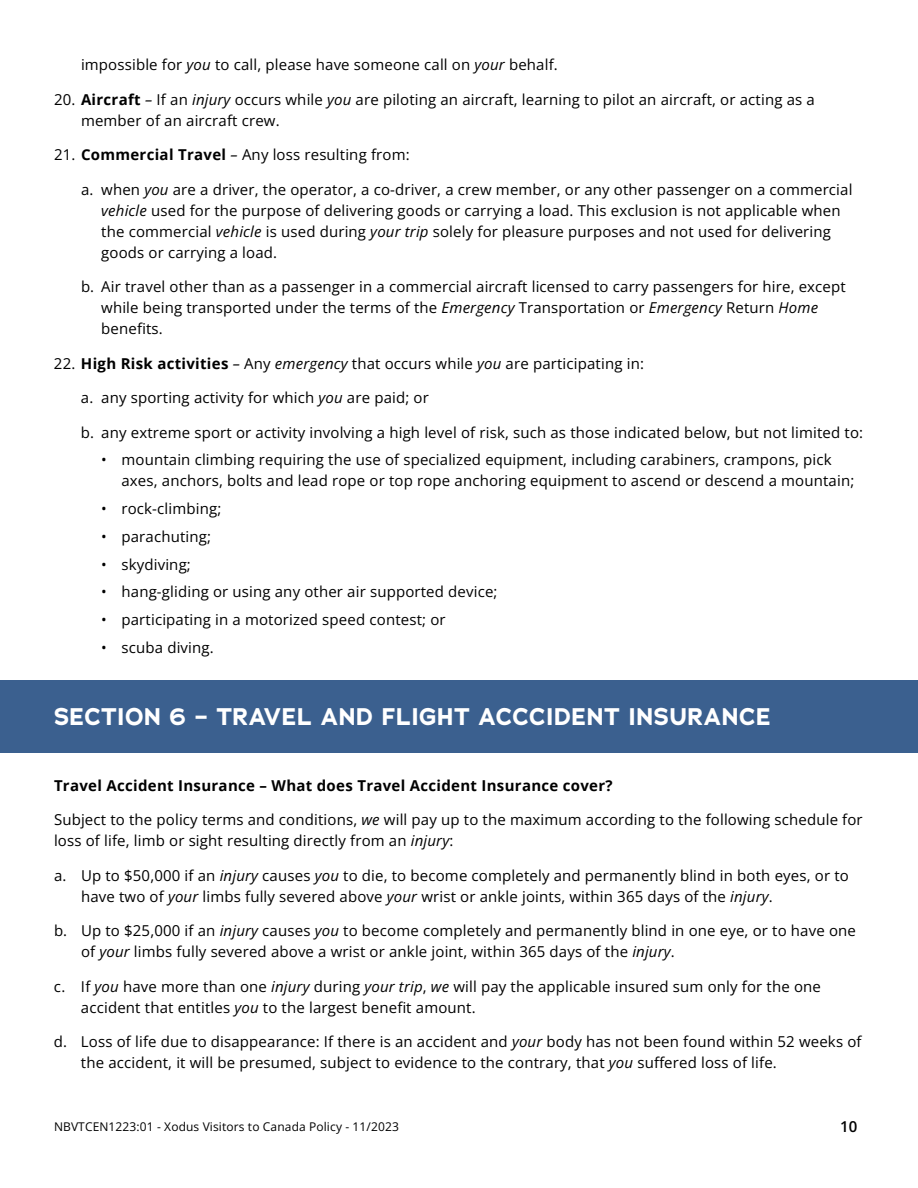
<style>
.page{position:relative;width:918px;height:1188px;background:#fff}
.page>*{position:absolute;margin:0;border:0;box-sizing:border-box;transform-origin:0 0}
.t1{font:700 24px "Adrianna";letter-spacing:.02em;color:#fff}
.t2{font:15px/21px "Open Sans";letter-spacing:.01em;color:#000}
.t3{font:700 15px "Open Sans";letter-spacing:.02em;color:#000}
.t4{font:12px "Open Sans";letter-spacing:.01em;color:#000}
.s1{font-style:italic}
.s2{font-weight:700}
</style>
<div class="page">
<div style="left:0;top:680px;width:918px;height:72px;background:#3b608f"></div>
<p class="t2" style="left:81px;top:54px;width:478px">impossible for <span class="s1">you</span> to call, please have someone call on <span class="s1">your</span> behalf.</p>
<p class="t2" style="left:81px;top:88px;width:735px;text-indent:-27px">20. <span class="s2">Aircraft</span> <span class="s1">–</span> If an <span class="s1">injury</span> occurs while <span class="s1">you</span> are piloting an aircraft, learning to pilot an aircraft, or acting as a member of an aircraft crew.</p>
<p class="t2" style="left:54px;top:144px;width:357px">21. <span class="s2">Commercial Travel</span> <span class="s1">–</span> Any loss resulting from:</p>
<p class="t2" style="left:101px;top:178px;width:753px;text-indent:-20px">a. when <span class="s1">you</span> are a driver, the operator, a co-driver, a crew member, or any other passenger on a commercial <span class="s1">vehicle</span> used for the purpose of delivering goods or carrying a load. This exclusion is not applicable when the commercial <span class="s1">vehicle</span> is used during <span class="s1">your trip</span> solely for pleasure purposes and not used for delivering goods or carrying a load.</p>
<p class="t2" style="left:101px;top:276px;width:746px;text-indent:-20px">b. Air travel other than as a passenger in a commercial aircraft licensed to carry passengers for hire, except while being transported under the terms of the <span class="s1">Emergency</span> Transportation or <span class="s1">Emergency</span> Return <span class="s1">Home </span>benefits.</p>
<p class="t2" style="left:54px;top:352px;width:591px">22. <span class="s2">High Risk activities</span> <span class="s1">–</span> Any <span class="s1">emergency</span> that occurs while <span class="s1">you</span> are participating in:</p>
<p class="t2" style="left:81px;top:387px;width:349px">a. any sporting activity for which <span class="s1">you</span> are paid; or</p>
<p class="t2" style="left:81px;top:421px;width:784px">b. any extreme sport or activity involving a high level of risk, such as those indicated below, but not limited to:</p>
<p class="t2" style="left:121px;top:449px;width:734px;text-indent:-20px">• mountain climbing requiring the use of specialized equipment, including carabiners, crampons, pick axes, anchors, bolts and lead rope or top rope anchoring equipment to ascend or descend a mountain;</p>
<p class="t2" style="left:101px;top:498px;width:122px">• rock-climbing;</p>
<p class="t2" style="left:101px;top:525px;width:111px">• parachuting;</p>
<p class="t2" style="left:101px;top:553px;width:91px">• skydiving;</p>
<p class="t2" style="left:101px;top:581px;width:398px">• hang-gliding or using any other air supported device;</p>
<p class="t2" style="left:101px;top:609px;width:346px">• participating in a motorized speed contest; or</p>
<p class="t2" style="left:101px;top:636px;width:114px">• scuba diving.</p>
<h1 class="t1" style="left:54px;top:701px;width:718px">SECTION 6 – TRAVEL AND FLIGHT ACCCIDENT INSURANCE</h1>
<p class="t3" style="left:54px;top:775px;width:560px">Travel Accident Insurance – What does Travel Accident Insurance cover?</p>
<p class="t2" style="left:54px;top:809px;width:810px">Subject to the policy terms and conditions, <span class="s1">we</span> will pay up to the maximum according to the following schedule for loss of life, limb or sight resulting directly from an <span class="s1">injury</span>:</p>
<p class="t2" style="left:81px;top:864px;width:769px;text-indent:-27px">a. Up to $50,000 if an <span class="s1">injury</span> causes <span class="s1">you</span> to die, to become completely and permanently blind in both eyes, or to have two of <span class="s1">your</span> limbs fully severed above <span class="s1">your</span> wrist or ankle joints, within 365 days of the <span class="s1">injury</span>.</p>
<p class="t2" style="left:81px;top:920px;width:777px;text-indent:-27px">b. Up to $25,000 if an <span class="s1">injury</span> causes <span class="s1">you</span> to become completely and permanently blind in one eye, or to have one of <span class="s1">your</span> limbs fully severed above a wrist or ankle joint, within 365 days of the <span class="s1">injury</span>.</p>
<p class="t2" style="left:81px;top:975px;width:742px;text-indent:-27px">c. If <span class="s1">you</span> have more than one <span class="s1">injury</span> during <span class="s1">your trip</span>, <span class="s1">we</span> will pay the applicable insured sum only for the one accident that entitles <span class="s1">you</span> to the largest benefit amount.</p>
<p class="t2" style="left:81px;top:1031px;width:782px;text-indent:-27px">d. Loss of life due to disappearance: If there is an accident and <span class="s1">your</span> body has not been found within 52 weeks of the accident, it will be presumed, subject to evidence to the contrary, that <span class="s1">you</span> suffered loss of life.</p>
<p class="t4" style="left:54px;top:1118px;width:346px">NBVTCEN1223:01 - Xodus Visitors to Canada Policy - 11/2023</p>
<p class="t2" style="left:840px;top:1116px;width:19px">10</p>
</div>
